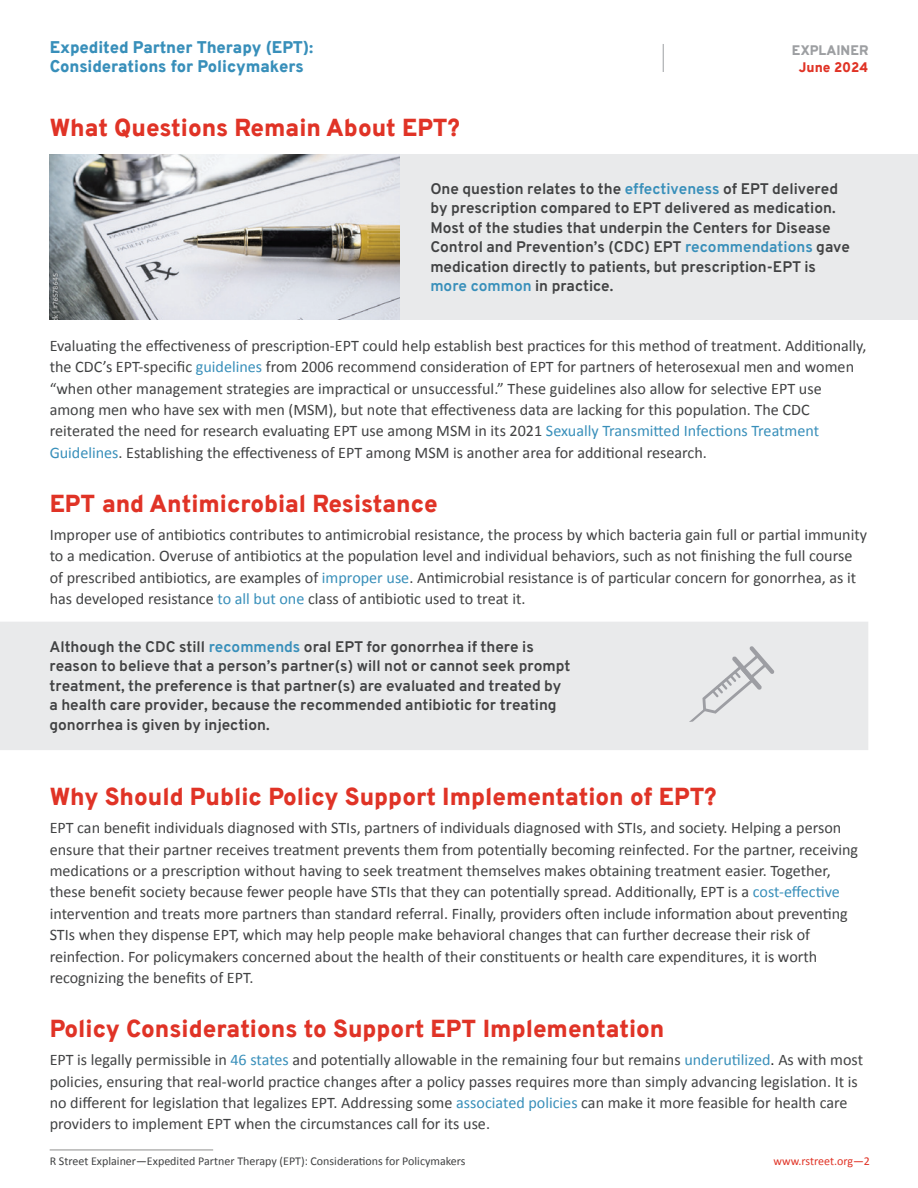
<style>
.page{position:relative;width:918px;height:1188px;background:#fff}
.page>*{position:absolute;margin:0;border:0;box-sizing:border-box;transform-origin:0 0}
.t1{font:900 24px "Overpass";color:#e03326}
.t2{font:900 16.5px/19.5px "Overpass";letter-spacing:-.005em;color:#388fba}
.t3{font:16.2px/21.5px "Calibri";color:#414243}
.t4{font:700 15.3px/19.5px "Overpass";color:#414243}
.t5{font:900 13.5px "Overpass";color:#9d9fa2}
.t6{font:900 13.5px "Overpass";color:#e03326}
.t7{font:12px "Calibri";color:#414243}
.t8{font:12px "Calibri";letter-spacing:-.005em;color:#e03326}
.s1{color:#388fba}
.s2{color:#231f20}
</style>
<div class="page">
<svg style="left:663px;top:44px;width:1px;height:28px"></svg>
<hr style="left:50px;top:1150px;width:163px;height:1px;background:#8e8e8d">
<div style="left:92px;top:154px;width:826px;height:166px;background:#e9eaeb"></div>
<img style="left:50px;top:154px;width:350px;height:166px">
<div style="left:0;top:622px;width:868px;height:128px;background:#e9eaeb"></div>
<svg style="left:689px;top:646px;width:85px;height:76px"></svg>
<p class="t2" style="left:50px;top:37px;width:265px">Expedited Partner Therapy (EPT):<br>Considerations for Policymakers</p>
<h1 class="t1" style="left:50px;top:110px;width:412px">What Questions Remain About EPT?</h1>
<p class="t5" style="left:792px;top:41px;width:78px">EXPLAINER</p>
<p class="t6" style="left:799px;top:58px;width:71px">June 2024</p>
<p class="t4" style="left:430px;top:179px;width:421px">One question relates to the <span class="s1">effectiveness</span> of EPT delivered by prescription compared to EPT delivered as medication.<br>Most of the studies that underpin the Centers for Disease Control and Prevention’s (CDC) EPT <span class="s1">recommendations</span> gave medication directly to patients, but prescription-EPT is <span class="s1">more common</span> in practice.</p>
<p class="t3" style="left:50px;top:334px;width:818px">Evaluating the effectiveness of prescription-EPT could help establish best practices for this method of treatment. Additionally, the CDC’s EPT-specific <span class="s1">guidelines</span> from 2006 recommend consideration of EPT for partners of heterosexual men and women “when other management strategies are impractical or unsuccessful.” These guidelines also allow for selective EPT use among men who have sex with men (MSM), but note that effectiveness data are lacking for this population. The CDC reiterated the need for research evaluating EPT use among MSM in its 2021 <span class="s1">Sexually Transmitted Infections Treatment Guidelines</span>. Establishing the effectiveness of EPT among MSM is another area for additional research.</p>
<h1 class="t1" style="left:50px;top:486px;width:390px">EPT and Antimicrobial Resistance</h1>
<p class="t3" style="left:50px;top:524px;width:819px">Improper use of antibiotics contributes to antimicrobial resistance, the process by which bacteria gain full or partial immunity to a medication. Overuse of antibiotics at the population level and individual behaviors, such as not finishing the full course of prescribed antibiotics, are examples of <span class="s1">improper use</span>. Antimicrobial resistance is of particular concern for gonorrhea, as it has developed resistance <span class="s1">to all but one</span> class of antibiotic used to treat it.</p>
<p class="t4" style="left:50px;top:637px;width:522px">Although the CDC still <span class="s1">recommends</span> oral EPT for gonorrhea if there is reason to believe that a person’s partner(s) will not or cannot seek prompt treatment, the preference is that partner(s) are evaluated and treated by a health care provider, because the recommended antibiotic for treating gonorrhea is given by injection.</p>
<h1 class="t1" style="left:50px;top:780px;width:668px">Why Should Public Policy Support Implementation of EPT?</h1>
<p class="t3" style="left:50px;top:817px;width:810px">EPT can benefit individuals diagnosed with STIs, partners of individuals diagnosed with STIs, and society. Helping a person ensure that their partner receives treatment prevents them from potentially becoming reinfected. For the partner, receiving medications or a prescription without having to seek treatment themselves makes obtaining treatment easier. Together, these benefit society because fewer people have STIs that they can potentially spread. Additionally, EPT is a <span class="s1">cost-effective </span>intervention and treats more partners than standard referral. Finally, providers often include information about preventing STIs when they dispense EPT, which may help people make behavioral changes that can further decrease their risk of reinfection. For policymakers concerned about the health of their constituents or health care expenditures, it is worth recognizing the benefits of EPT.</p>
<h1 class="t1" style="left:50px;top:1012px;width:616px">Policy Considerations to Support EPT Implementation</h1>
<p class="t3" style="left:50px;top:1049px;width:815px">EPT is legally permissible in <span class="s1">46 states</span> and potentially allowable in the remaining four but remains <span class="s1">underutilized</span><span class="s2">.</span> As with most policies, ensuring that real-world practice changes after a policy passes requires more than simply advancing legislation. It is no different for legislation that legalizes EPT. Addressing some <span class="s1">associated policies</span> can make it more feasible for health care providers to implement EPT when the circumstances call for its use.</p>
<p class="t7" style="left:50px;top:1153px;width:417px">R Street Explainer—Expedited Partner Therapy (EPT): Considerations for Policymakers</p>
<p class="t8" style="left:773px;top:1153px;width:98px">www.rstreet.org—2</p>
</div>
